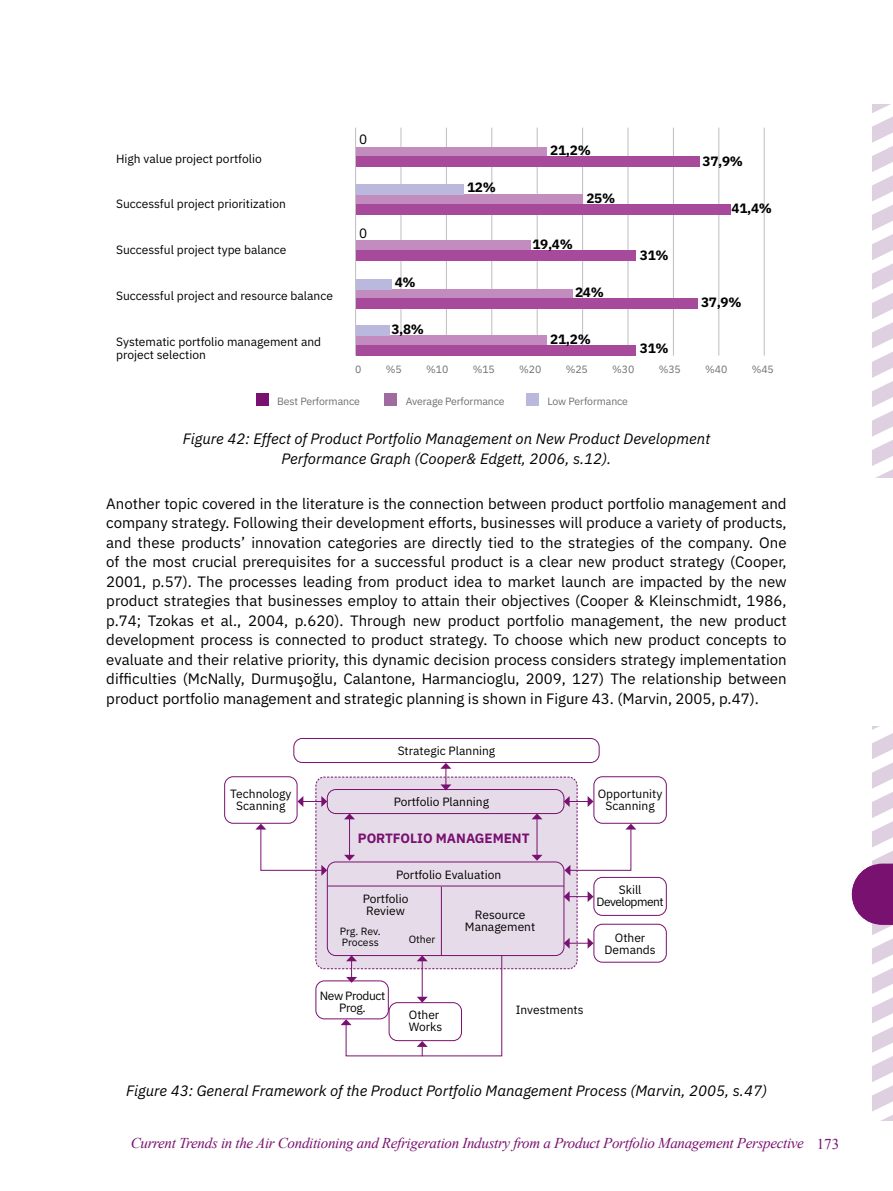
<style>
.page{position:relative;width:893px;height:1191px;background:#fff}
.page>*{position:absolute;margin:0;border:0;box-sizing:border-box;transform-origin:0 0}
.t1{font:15px/19.5px "IBM Plex Sans";color:#000;text-align:justify}
.t2{font:italic 15px/19.5px "IBM Plex Sans";color:#000;text-align:center}
.t3{font:italic 15px "Times New Roman";letter-spacing:-.02em;color:#791170}
.t4{font:700 13.5px "IBM Plex Sans";letter-spacing:-.02em;color:#000}
.t5{font:700 13.5px "IBM Plex Sans";color:#791170}
.t6{font:13.5px "IBM Plex Sans";color:#000}
.t7{font:12px/12px "IBM Plex Sans";color:#000;text-align:center}
.t8{font:12px/12px "IBM Plex Sans";letter-spacing:-.04em;color:#000;text-align:center}
.t9{font:12px/12px "IBM Plex Sans";letter-spacing:-.03em;color:#000;text-align:center}
.t10{font:10.5px "IBM Plex Sans";letter-spacing:-.01em;color:#6d6e71}
.t11{font:10.5px/10.5px "IBM Plex Sans";letter-spacing:-.005em;color:#000}
.s1{font-style:normal}
</style>
<div class="page">
<div style="left:256px;top:392px;width:12px;height:13px;background:#791170"></div>
<div style="left:384px;top:392px;width:13px;height:13px;background:#a06b9e"></div>
<div style="left:526px;top:392px;width:13px;height:13px;background:#bab8dc"></div>
<hr style="left:355px;top:128px;width:1px;height:227px;background:#bcbec0">
<hr style="left:401px;top:128px;width:1px;height:227px;background:#bcbec0">
<hr style="left:446px;top:128px;width:1px;height:227px;background:#bcbec0">
<hr style="left:491px;top:128px;width:1px;height:227px;background:#bcbec0">
<hr style="left:537px;top:128px;width:1px;height:227px;background:#bcbec0">
<hr style="left:582px;top:128px;width:1px;height:227px;background:#bcbec0">
<hr style="left:628px;top:128px;width:1px;height:227px;background:#bcbec0">
<hr style="left:673px;top:128px;width:1px;height:227px;background:#bcbec0">
<hr style="left:718px;top:128px;width:1px;height:227px;background:#bcbec0">
<hr style="left:764px;top:128px;width:1px;height:227px;background:#bcbec0">
<div style="left:356px;top:147px;width:191px;height:10px;background:#c38cbe"></div>
<div style="left:356px;top:240px;width:175px;height:11px;background:#c38cbe"></div>
<div style="left:356px;top:194px;width:226px;height:11px;background:#c38cbe"></div>
<div style="left:356px;top:289px;width:216px;height:10px;background:#c38cbe"></div>
<div style="left:356px;top:335px;width:191px;height:11px;background:#c38cbe"></div>
<div style="left:356px;top:184px;width:108px;height:11px;background:#bab8dc"></div>
<div style="left:356px;top:279px;width:35px;height:10px;background:#bab8dc"></div>
<div style="left:356px;top:326px;width:33px;height:10px;background:#bab8dc"></div>
<div style="left:356px;top:156px;width:343px;height:11px;background:#a74a9c"></div>
<div style="left:356px;top:250px;width:280px;height:10px;background:#a74a9c"></div>
<div style="left:356px;top:204px;width:374px;height:10px;background:#a74a9c"></div>
<div style="left:356px;top:298px;width:342px;height:11px;background:#a74a9c"></div>
<div style="left:356px;top:345px;width:280px;height:10px;background:#a74a9c"></div>
<div style="left:293px;top:738px;width:306px;height:25px;border:1px solid #791170;border-radius:8px"></div>
<div style="left:593px;top:776px;width:74px;height:47px;border:1px solid #791170;border-radius:9px"></div>
<div style="left:224px;top:776px;width:73px;height:47px;border:1px solid #791170;border-radius:9px"></div>
<div style="left:593px;top:877px;width:74px;height:38px;border:1px solid #791170;border-radius:9px"></div>
<div style="left:593px;top:924px;width:74px;height:38px;border:1px solid #791170;border-radius:9px"></div>
<svg style="left:255px;top:763px;width:381px;height:293px"></svg>
<svg style="left:872px;top:104px;width:21px;height:374px"></svg>
<svg style="left:852px;top:726px;width:41px;height:394px"></svg>
<p class="t7" style="left:116px;top:151px;width:147px">High value project portfolio</p>
<p class="t7" style="left:116px;top:197px;width:171px">Successful project prioritization</p>
<p class="t7" style="left:116px;top:243px;width:172px">Successful project type balance</p>
<p class="t7" style="left:116px;top:289px;width:218px">Successful project and resource balance</p>
<p class="t7" style="left:116px;top:334px;width:207px;line-height:13.5px;text-align:left">Systematic portfolio management and project selection</p>
<p class="t6" style="left:359px;top:129px;width:10px">0</p>
<p class="t6" style="left:359px;top:223px;width:10px">0</p>
<p class="t4" style="left:395px;top:272px;width:22px">4%</p>
<p class="t4" style="left:391px;top:318px;width:34px">3,8%</p>
<p class="t4" style="left:467px;top:177px;width:30px">12%</p>
<p class="t4" style="left:550px;top:140px;width:42px">21,2%</p>
<p class="t4" style="left:532px;top:233px;width:42px">19,4%</p>
<p class="t4" style="left:586px;top:188px;width:30px">25%</p>
<p class="t4" style="left:575px;top:282px;width:30px">24%</p>
<p class="t4" style="left:550px;top:329px;width:42px">21,2%</p>
<p class="t4" style="left:640px;top:245px;width:30px">31%</p>
<p class="t4" style="left:640px;top:338px;width:30px">31%</p>
<p class="t4" style="left:703px;top:150px;width:42px">37,9%</p>
<p class="t4" style="left:732px;top:198px;width:42px">41,4%</p>
<p class="t4" style="left:701px;top:292px;width:42px">37,9%</p>
<p class="t10" style="left:355px;top:362px;width:8px">0</p>
<p class="t10" style="left:386px;top:362px;width:17px">%5</p>
<p class="t10" style="left:426px;top:362px;width:24px">%10</p>
<p class="t10" style="left:473px;top:362px;width:24px">%15</p>
<p class="t10" style="left:519px;top:362px;width:24px">%20</p>
<p class="t10" style="left:566px;top:362px;width:24px">%25</p>
<p class="t10" style="left:612px;top:362px;width:24px">%30</p>
<p class="t10" style="left:659px;top:362px;width:24px">%35</p>
<p class="t10" style="left:705px;top:362px;width:24px">%40</p>
<p class="t10" style="left:752px;top:362px;width:24px">%45</p>
<p class="t10" style="left:277px;top:393px;width:84px">Best Performance</p>
<p class="t10" style="left:406px;top:393px;width:100px">Average Performance</p>
<p class="t10" style="left:547px;top:393px;width:82px">Low Performance</p>
<p class="t2" style="left:183px;top:428px;width:529px">Figure 42: Effect of Product Portfolio Management on New Product Development<br>Performance Graph (Cooper&amp; Edgett, 2006, s.12).</p>
<p class="t1" style="left:106px;top:492px;width:682px">Another topic covered in the literature is the connection between product portfolio management and company strategy. Following their development efforts, businesses will produce a variety of products, and these products’ innovation categories are directly tied to the strategies of the company. One of the most crucial prerequisites for a successful product is a clear new product strategy (Cooper, 2001, p.57). The processes leading from product idea to market launch are impacted by the new product strategies that businesses employ to attain their objectives (Cooper &amp; Kleinschmidt, 1986, p.74; Tzokas et al., 2004, p.620). Through new product portfolio management, the new product development process is connected to product strategy. To choose which new product concepts to evaluate and their relative priority, this dynamic decision process considers strategy implementation difficulties (McNally, Durmuşoğlu, Calantone, Harmancioglu, 2009, 127) The relationship between product portfolio management and strategic planning is shown in Figure 43. (Marvin, 2005, p.47).</p>
<p class="t7" style="left:230px;top:786px;width:63px">Technology<br>Scanning</p>
<p class="t7" style="left:398px;top:744px;width:99px">Strategic Planning</p>
<p class="t7" style="left:394px;top:795px;width:97px">Portfolio Planning</p>
<p class="t5" style="left:358px;top:827px;width:173px">PORTFOLIO MANAGEMENT</p>
<p class="t7" style="left:396px;top:867px;width:107px">Portfolio Evaluation</p>
<p class="t7" style="left:363px;top:891px;width:47px;text-align:left">Portfolio<br>Review</p>
<p class="t11" style="left:340px;top:925px;width:42px">Prg. Rev.<br>Process</p>
<p class="t11" style="left:409px;top:933px;width:28px">Other</p>
<p class="t9" style="left:320px;top:988px;width:67px">New Product<br>Prog.</p>
<p class="t7" style="left:409px;top:1007px;width:35px;text-align:left">Other<br>Works</p>
<p class="t7" style="left:465px;top:908px;width:72px">Resource<br>Management</p>
<p class="t7" style="left:516px;top:1002px;width:69px">Investments</p>
<p class="t7" style="left:598px;top:786px;width:66px">Opportunity<br>Scanning</p>
<p class="t8" style="left:596px;top:883px;width:69px">Skill<br>Development</p>
<p class="t7" style="left:605px;top:931px;width:53px">Other<br>Demands</p>
<p class="t2" style="left:126px;top:1079px;width:642px">Figure 43: General Framework of the Product Portfolio Management Process (Marvin, 2005, s.47)</p>
<p class="t3" style="left:131px;top:1132px;width:710px">Current Trends in the Air Conditioning and Refrigeration Industry from a Product Portfolio Management Perspective <span class="s1">173</span></p>
</div>
